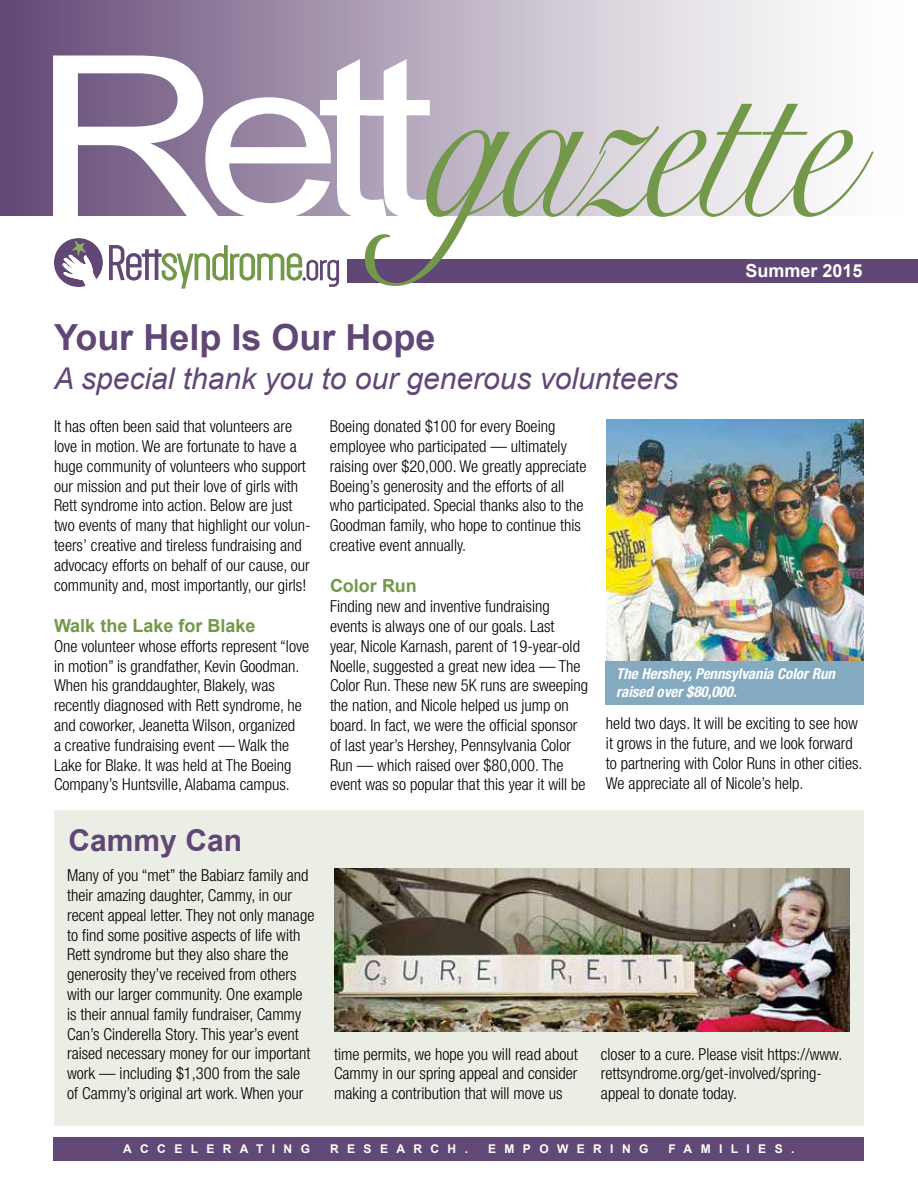
<style>
.page{position:relative;width:918px;height:1188px;background:#fff}
.page>*{position:absolute;margin:0;border:0;box-sizing:border-box;transform-origin:0 0}
.t1{font:700 36px "Arial";color:#614776}
.t2{font:italic 30px "Arial";color:#614776}
.t3{font:700 30px "Arial";color:#614776}
.t4{font:700 18px "Arial";color:#739849}
.t5{font:700 18px "Arial";color:#fff}
.t6{font:300 condensed 16.5px/19.8px "Helvetica Neue";color:#000}
.t7{font:italic 700 condensed 15px/18px "Helvetica Neue";color:#fff}
.t8{font:700 12px "Arial";letter-spacing:.7em;color:#fff}
</style>
<div class="page">
<div style="left:1px;top:0;width:917px;height:216px;background:linear-gradient(to right,#674e7a,#fff)"></div>
<svg style="left:54px;top:238px;width:49px;height:49px"></svg>
<svg style="left:109px;top:245px;width:230px;height:44px"></svg>
<svg style="left:53px;top:56px;width:380px;height:160px"></svg>
<div style="left:348px;top:259px;width:570px;height:24px;background:#614776"></div>
<svg style="left:365px;top:104px;width:508px;height:182px"></svg>
<div style="left:53px;top:1137px;width:811px;height:24px;background:#614876"></div>
<img style="left:606px;top:419px;width:258px;height:243px">
<div style="left:54px;top:810px;width:810px;height:315px;background:#ebeee4"></div>
<img style="left:334px;top:868px;width:516px;height:164px">
<div style="left:606px;top:662px;width:258px;height:43px;background:#83aac0"></div>
<h1 class="t1" style="left:54px;top:314px;width:383px">Your Help Is Our Hope</h1>
<h2 class="t2" style="left:54px;top:359px;width:626px">A special thank you to our generous volunteers</h2>
<p class="t5" style="left:745px;top:259px;width:119px">Summer 2015</p>
<p class="t6" style="left:54px;top:416px;width:258px">It has often been said that volunteers are love in motion. We are fortunate to have a huge community of volunteers who support our mission and put their love of girls with Rett syndrome into action. Below are just two events of many that highlight our volun&shy;teers’ creative and tireless fundraising and advocacy efforts on behalf of our cause, our community and, most importantly, our girls!</p>
<p class="t4" style="left:54px;top:614px;width:203px">Walk the Lake for Blake</p>
<p class="t6" style="left:54px;top:636px;width:257px">One volunteer whose efforts represent “love in motion” is grandfather, Kevin Goodman.<br>When his granddaughter, Blakely, was recently diagnosed with Rett syndrome, he and coworker, Jeanetta Wilson, organized<br>a creative fundraising event — Walk the Lake for Blake. It was held at The Boeing Company’s Huntsville, Alabama campus.</p>
<h2 class="t3" style="left:69px;top:821px;width:175px">Cammy Can</h2>
<p class="t6" style="left:67px;top:865px;width:249px">Many of you “met” the Babiarz family and their amazing daughter, Cammy, in our recent appeal letter. They not only manage to find some positive aspects of life with Rett syndrome but they also share the generosity they’ve received from others with our larger community. One example is their annual family fundraiser, Cammy Can’s Cinderella Story. This year’s event raised necessary money for our important work — including $1,300 from the sale of Cammy’s original art work. When your</p>
<p class="t6" style="left:330px;top:416px;width:258px">Boeing donated $100 for every Boeing employee who participated — ultimately raising over $20,000. We greatly appreciate Boeing’s generosity and the efforts of all who participated. Special thanks also to the Goodman family, who hope to continue this creative event annually.</p>
<p class="t4" style="left:330px;top:574px;width:88px">Color Run</p>
<p class="t6" style="left:330px;top:596px;width:260px">Finding new and inventive fundraising events is always one of our goals. Last<br>year, Nicole Karnash, parent of 19-year-old Noelle, suggested a great new idea — The Color Run. These new 5K runs are sweeping the nation, and Nicole helped us jump on board. In fact, we were the official sponsor of last year’s Hershey, Pennsylvania Color Run — which raised over $80,000. The event was so popular that this year it will be</p>
<p class="t7" style="left:616px;top:665px;width:220px">The Hershey, Pennsylvania Color Run raised over $80,000.</p>
<p class="t6" style="left:606px;top:713px;width:258px">held two days. It will be exciting to see how it grows in the future, and we look forward to partnering with Color Runs in other cities.<br>We appreciate all of Nicole’s help.</p>
<p class="t6" style="left:334px;top:1044px;width:245px;text-align:justify">time permits, we hope you will read about Cammy in our spring appeal and consider making a contribution that will move us</p>
<p class="t6" style="left:601px;top:1044px;width:243px">closer to a cure. Please visit https://www. rettsyndrome.org/get-involved/spring&shy;appeal to donate today.</p>
<p class="t8" style="left:123px;top:1141px;width:188px">ACCELERATING</p>
<p class="t8" style="left:330px;top:1141px;width:139px">RESEARCH.</p>
<p class="t8" style="left:488px;top:1141px;width:162px">EMPOWERING</p>
<p class="t8" style="left:669px;top:1141px;width:127px">FAMILIES.</p>
</div>
